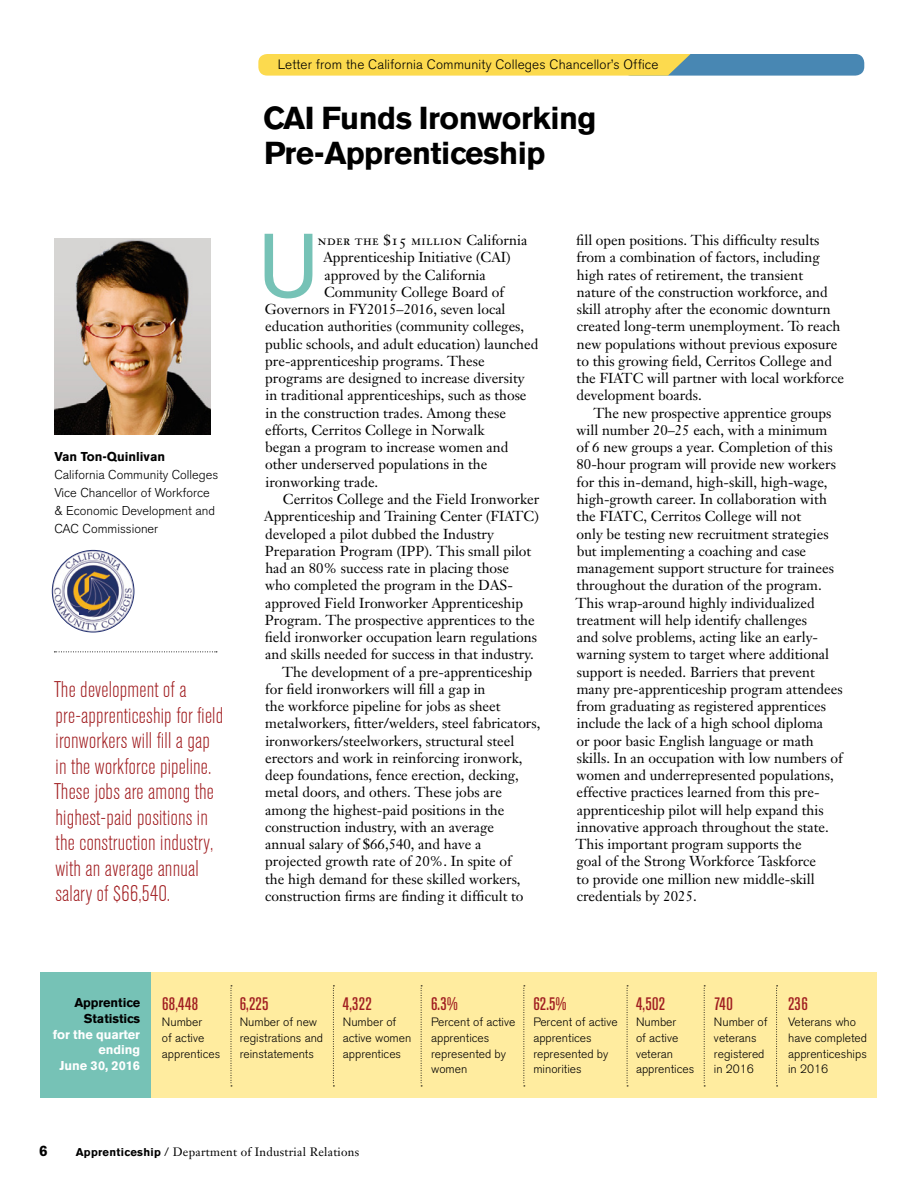
<style>
.page{position:relative;width:918px;height:1188px;background:#fff}
.page>*{position:absolute;margin:0;border:0;box-sizing:border-box;transform-origin:0 0}
.t1{font:89.25px "Akzidenz Grotesk BE";color:#76c2b6}
.t2{font:700 31.5px/34.5px "Akzidenz Grotesk BE";letter-spacing:-.015em;color:#000}
.t3{font:300 condensed 22.5px/25.5px "Akzidenz Grotesk BE";letter-spacing:.01em;color:#a11e21}
.t4{font:500 condensed 18px "Akzidenz Grotesk BE";letter-spacing:.01em;color:#a11e21}
.t5{font:700 15px "Akzidenz Grotesk BE";color:#000}
.t6{font:14.25px/17.2px "Janson Text";color:#000}
.t7{font:14.25px "Janson Text Roman SC";letter-spacing:.03em;color:#000}
.t8{font:300 13.5px "Akzidenz Grotesk BE";letter-spacing:.01em;color:#000}
.t9{font:300 12.75px/18px "Akzidenz Grotesk BE";color:#000}
.t10{font:700 12.75px/15.8px "Akzidenz Grotesk BE";letter-spacing:-.005em;color:#fff;text-align:right}
.t11{font:700 12.75px "Akzidenz Grotesk BE";color:#000}
.t12{font:300 12px/15.8px "Akzidenz Grotesk BE";color:#000}
.t13{font:12px "Janson Text";letter-spacing:.02em;color:#000}
.s1{font-family:"Janson Text"}
.s2{color:#000}
.s3{font-family:"Akzidenz Grotesk BE";font-weight:700;font-size:11.25px}
</style>
<div class="page">
<div style="left:40px;top:973px;width:838px;height:125px;background:#ffec9f"></div>
<svg style="left:704px;top:986px;width:1px;height:101px"></svg>
<svg style="left:776px;top:986px;width:2px;height:101px"></svg>
<svg style="left:627px;top:986px;width:1px;height:101px"></svg>
<svg style="left:524px;top:986px;width:1px;height:101px"></svg>
<svg style="left:421px;top:986px;width:1px;height:101px"></svg>
<svg style="left:333px;top:986px;width:1px;height:101px"></svg>
<svg style="left:231px;top:986px;width:1px;height:101px"></svg>
<img style="left:53px;top:551px;width:81px;height:81px;border-radius:40px">
<div style="left:52px;top:550px;width:82px;height:82px;border:1px solid #222f6e;border-radius:50%"></div>
<div style="left:79px;top:610px;width:9px;height:5px;background:#222f6e"></div>
<svg style="left:54px;top:652px;width:163px;height:1px"></svg>
<div style="left:622px;top:54px;width:242px;height:22px;background:#4887b3;border-radius:9px"></div>
<svg style="left:258px;top:54px;width:433px;height:22px;background:#f7d854"></svg>
<img style="left:55px;top:239px;width:155px;height:196px">
<div style="left:40px;top:973px;width:111px;height:125px;background:#76c2b6"></div>
<p class="t11" style="left:54px;top:449px;width:112px">Van Ton-Quinlivan</p>
<p class="t9" style="left:54px;top:466px;width:165px">California Community Colleges<br>Vice Chancellor of Workforce &amp; Economic Development and<br>CAC Commissioner</p>
<p class="t3" style="left:54px;top:677px;width:171px">The development of a pre-apprenticeship for feld ironworkers will fll a gap in the workforce pipeline.<br>These jobs are among the highest-paid positions in the construction industry, with an average annual salary of $66,540.</p>
<p class="t8" style="left:278px;top:57px;width:382px">Letter from the California Community Colleges Chancellor’s Offce</p>
<h2 class="t2" style="left:263px;top:101px;width:335px">CAI Funds Ironworking<br>Pre-Apprenticeship</h2>
<p class="t1" style="left:258px;top:213px;width:63px">U</p>
<p class="t7" style="left:318px;top:232px;width:211px">nder the $15 million <span class="s1">California</span></p>
<p class="t6" style="left:323px;top:249px;width:189px">Apprenticeship Initiative (CAI)</p>
<p class="t6" style="left:324px;top:266px;width:163px">approved by the California</p>
<p class="t6" style="left:324px;top:283px;width:183px">Community College Board of</p>
<p class="t6" style="left:265px;top:301px;width:242px">Governors in FY2015–2016, seven local</p>
<p class="t6" style="left:265px;top:318px;width:261px">education authorities (community colleges,</p>
<p class="t6" style="left:265px;top:335px;width:275px">public schools, and adult education) launched</p>
<p class="t6" style="left:265px;top:352px;width:221px">pre-apprenticeship programs. These</p>
<p class="t6" style="left:265px;top:370px;width:261px">programs are designed to increase diversity</p>
<p class="t6" style="left:265px;top:387px;width:263px">in traditional apprenticeships, such as those</p>
<p class="t6" style="left:265px;top:404px;width:242px">in the construction trades. Among these</p>
<p class="t6" style="left:265px;top:421px;width:221px">efforts, Cerritos College in Norwalk</p>
<p class="t6" style="left:265px;top:439px;width:245px">began a program to increase women and</p>
<p class="t6" style="left:265px;top:456px;width:224px">other underserved populations in the</p>
<p class="t6" style="left:265px;top:473px;width:114px">ironworking trade.</p>
<p class="t6" style="left:264px;top:490px;width:277px;text-indent:19px">Cerritos College and the Field Ironworker Apprenticeship and Training Center (FIATC) developed a pilot dubbed the Industry Preparation Program (IPP). This small pilot had an 80% success rate in placing those<br>who completed the program in the DAS&shy;approved Field Ironworker Apprenticeship Program. The prospective apprentices to the feld ironworker occupation learn regulations and skills needed for success in that industry.</p>
<p class="t6" style="left:265px;top:663px;width:277px;text-indent:17px">The development of a pre-apprenticeship for feld ironworkers will fll a gap in<br>the workforce pipeline for jobs as sheet metalworkers, ftter/welders, steel fabricators, ironworkers/steelworkers, structural steel erectors and work in reinforcing ironwork, deep foundations, fence erection, decking, metal doors, and others. These jobs are among the highest-paid positions in the construction industry, with an average<br>annual salary of $66,540, and have a projected growth rate of 20%. In spite of<br>the high demand for these skilled workers, construction frms are fnding it diffcult to</p>
<p class="t6" style="left:576px;top:231px;width:269px">fll open positions. This diffculty results from a combination of factors, including high rates of retirement, the transient nature of the construction workforce, and skill atrophy after the economic downturn created long-term unemployment. To reach new populations without previous exposure to this growing feld, Cerritos College and the FIATC will partner with local workforce development boards.</p>
<p class="t6" style="left:576px;top:404px;width:270px;text-indent:18px">The new prospective apprentice groups will number 20–25 each, with a minimum<br>of 6 new groups a year. Completion of this 80-hour program will provide new workers for this in-demand, high-skill, high-wage, high-growth career. In collaboration with the FIATC, Cerritos College will not<br>only be testing new recruitment strategies but implementing a coaching and case management support structure for trainees throughout the duration of the program.<br>This wrap-around highly individualized treatment will help identify challenges<br>and solve problems, acting like an early&shy;warning system to target where additional support is needed. Barriers that prevent many pre-apprenticeship program attendees from graduating as registered apprentices include the lack of a high school diploma<br>or poor basic English language or math skills. In an occupation with low numbers of women and underrepresented populations, effective practices learned from this pre&shy;apprenticeship pilot will help expand this innovative approach throughout the state.<br>This important program supports the<br>goal of the Strong Workforce Taskforce<br>to provide one million new middle-skill credentials by 2025.</p>
<h3 class="t10" style="left:53px;top:995px;width:89px"><span class="s2">Apprentice<br>Statistics<br></span>for the quarter ending<br>June 30, 2016</h3>
<p class="t4" style="left:162px;top:994px;width:38px">68,448</p>
<p class="t12" style="left:162px;top:1014px;width:60px">Number<br>of active apprentices</p>
<p class="t4" style="left:240px;top:994px;width:30px">6,225</p>
<p class="t12" style="left:240px;top:1014px;width:85px">Number of new registrations and reinstatements</p>
<p class="t4" style="left:343px;top:994px;width:30px">4,322</p>
<p class="t12" style="left:343px;top:1014px;width:70px">Number of active women apprentices</p>
<p class="t4" style="left:431px;top:994px;width:28px">6.3%</p>
<p class="t12" style="left:431px;top:1014px;width:86px">Percent of active apprentices represented by women</p>
<p class="t4" style="left:533px;top:994px;width:34px">62.5%</p>
<p class="t12" style="left:533px;top:1014px;width:86px">Percent of active apprentices represented by minorities</p>
<p class="t4" style="left:636px;top:994px;width:31px">4,502</p>
<p class="t12" style="left:636px;top:1014px;width:60px">Number<br>of active veteran apprentices</p>
<p class="t4" style="left:714px;top:994px;width:20px">740</p>
<p class="t12" style="left:714px;top:1014px;width:55px">Number of veterans registered in 2016</p>
<p class="t4" style="left:788px;top:994px;width:21px">236</p>
<p class="t12" style="left:788px;top:1014px;width:81px">Veterans who have completed apprenticeships in 2016</p>
<p class="t5" style="left:39px;top:1143px;width:10px">6</p>
<p class="t13" style="left:76px;top:1145px;width:285px"><span class="s3">Apprenticeship</span> / Department of Industrial Relations</p>
</div>
